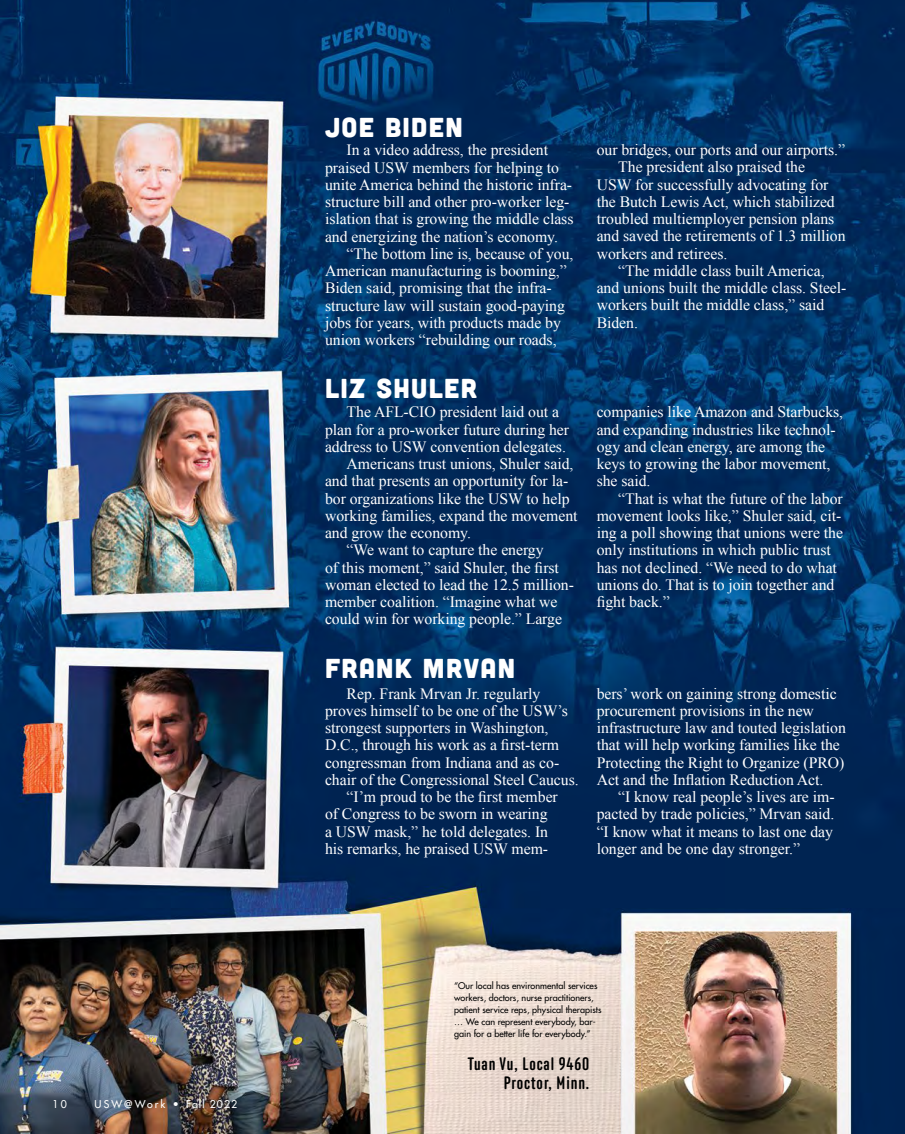
<style>
.page{position:relative;width:905px;height:1134px;background:#fff}
.page>*{position:absolute;margin:0;border:0;box-sizing:border-box;transform-origin:0 0}
.t1{font:27.3px "Cubano";letter-spacing:.05em;color:#fff}
.t2{font:500 18px/19.5px "Anchor";letter-spacing:.05em;color:#000;text-align:right}
.t3{font:15.75px/17.2px "Times New Roman";letter-spacing:-.005em;color:#fff}
.t4{font:500 10.5px "Futura Std";letter-spacing:.1em;color:#fff}
.t5{font:500 10.5px "Futura Std";letter-spacing:.12em;color:#fff}
.t6{font:500 9px/12px "Futura Std";color:#000}
</style>
<div class="page">
<img style="left:0;top:0;width:904px;height:1134px">
<p class="t5" style="left:52px;top:1098px;width:16px">10</p>
<p class="t4" style="left:95px;top:1098px;width:144px">USW@Work • Fall 2022</p>
<h1 class="t1" style="left:325px;top:110px;width:139px">JOE BIDEN</h1>
<p class="t3" style="left:346px;top:141px;width:203px">In a video address, the president</p>
<p class="t3" style="left:325px;top:158px;width:235px">praised USW members for helping to</p>
<p class="t3" style="left:325px;top:176px;width:249px">unite America behind the historic infra-</p>
<p class="t3" style="left:325px;top:193px;width:246px">structure bill and other pro-worker leg-</p>
<p class="t3" style="left:325px;top:210px;width:250px">islation that is growing the middle class</p>
<p class="t3" style="left:325px;top:227px;width:234px">and energizing the nation’s economy.</p>
<p class="t3" style="left:346px;top:245px;width:228px">“The bottom line is, because of you,</p>
<p class="t3" style="left:325px;top:262px;width:243px">American manufacturing is booming,”</p>
<p class="t3" style="left:325px;top:279px;width:228px">Biden said, promising that the infra-</p>
<p class="t3" style="left:325px;top:296px;width:241px">structure law will sustain good-paying</p>
<p class="t3" style="left:325px;top:314px;width:237px">jobs for years, with products made by</p>
<p class="t3" style="left:325px;top:331px;width:233px">union workers “rebuilding our roads,</p>
<h1 class="t1" style="left:325px;top:371px;width:154px">LIZ SHULER</h1>
<p class="t3" style="left:346px;top:403px;width:214px">The AFL-CIO president laid out a</p>
<p class="t3" style="left:325px;top:420px;width:245px">plan for a pro-worker future during her</p>
<p class="t3" style="left:325px;top:438px;width:242px">address to USW convention delegates.</p>
<p class="t3" style="left:346px;top:455px;width:228px">Americans trust unions, Shuler said,</p>
<p class="t3" style="left:325px;top:472px;width:245px">and that presents an opportunity for la-</p>
<p class="t3" style="left:325px;top:489px;width:246px">bor organizations like the USW to help</p>
<p class="t3" style="left:325px;top:507px;width:254px">working families, expand the movement</p>
<p class="t3" style="left:325px;top:524px;width:147px">and grow the economy.</p>
<p class="t3" style="left:346px;top:541px;width:198px">“We want to capture the energy</p>
<p class="t3" style="left:325px;top:558px;width:235px">of this moment,” said Shuler, the first</p>
<p class="t3" style="left:325px;top:576px;width:250px">woman elected to lead the 12.5 million-</p>
<p class="t3" style="left:325px;top:593px;width:234px">member coalition. “Imagine what we</p>
<p class="t3" style="left:325px;top:610px;width:238px">could win for working people.” Large</p>
<h1 class="t1" style="left:325px;top:651px;width:192px">FRANK MRVAN</h1>
<p class="t3" style="left:346px;top:685px;width:195px">Rep. Frank Mrvan Jr. regularly</p>
<p class="t3" style="left:325px;top:702px;width:244px">proves himself to be one of the USW’s</p>
<p class="t3" style="left:325px;top:719px;width:225px">strongest supporters in Washington,</p>
<p class="t3" style="left:325px;top:736px;width:236px">D.C., through his work as a first-term</p>
<p class="t3" style="left:325px;top:754px;width:236px">congressman from Indiana and as co-</p>
<p class="t3" style="left:325px;top:771px;width:255px">chair of the Congressional Steel Caucus.</p>
<p class="t3" style="left:346px;top:788px;width:213px">“I’m proud to be the first member</p>
<p class="t3" style="left:325px;top:805px;width:224px">of Congress to be sworn in wearing</p>
<p class="t3" style="left:325px;top:823px;width:224px">a USW mask,” he told delegates. In</p>
<p class="t3" style="left:325px;top:840px;width:225px">his remarks, he praised USW mem-</p>
<p class="t3" style="left:596px;top:141px;width:250px">our bridges, our ports and our airports.”</p>
<p class="t3" style="left:618px;top:158px;width:188px">The president also praised the</p>
<p class="t3" style="left:596px;top:176px;width:233px">USW for successfully advocating for</p>
<p class="t3" style="left:596px;top:193px;width:240px">the Butch Lewis Act, which stabilized</p>
<p class="t3" style="left:596px;top:210px;width:239px">troubled multiemployer pension plans</p>
<p class="t3" style="left:596px;top:227px;width:250px">and saved the retirements of 1.3 million</p>
<p class="t3" style="left:596px;top:245px;width:132px">workers and retirees.</p>
<p class="t3" style="left:618px;top:262px;width:208px">“The middle class built America,</p>
<p class="t3" style="left:596px;top:279px;width:251px">and unions built the middle class. Steel-</p>
<p class="t3" style="left:596px;top:296px;width:229px">workers built the middle class,” said</p>
<p class="t3" style="left:596px;top:314px;width:43px">Biden.</p>
<p class="t3" style="left:596px;top:403px;width:248px">companies like Amazon and Starbucks, and expanding industries like technol&shy;ogy and clean energy, are among the keys to growing the labor movement, she said.</p>
<p class="t3" style="left:596px;top:489px;width:248px;text-indent:22px">“That is what the future of the labor movement looks like,” Shuler said, cit&shy;ing a poll showing that unions were the only institutions in which public trust has not declined. “We need to do what unions do. That is to join together and fight back.”</p>
<p class="t3" style="left:596px;top:685px;width:251px">bers’ work on gaining strong domestic procurement provisions in the new infrastructure law and touted legislation that will help working families like the Protecting the Right to Organize (PRO)<br>Act and the Inflation Reduction Act.</p>
<p class="t3" style="left:596px;top:788px;width:239px;text-align:justify;text-indent:22px">“I know real people’s lives are im&shy;pacted by trade policies,” Mrvan said. “I know what it means to last one day longer and be one day stronger.”</p>
<p class="t6" style="left:454px;top:980px;width:149px">“Our local has environmental services workers, doctors, nurse practitioners, patient service reps, physical therapists … We can represent everybody, bar&shy;gain for a better life for everybody.”</p>
<p class="t2" style="left:468px;top:1054px;width:123px">Tuan Vu, Local 9460<br>Proctor, Minn.</p>
</div>
